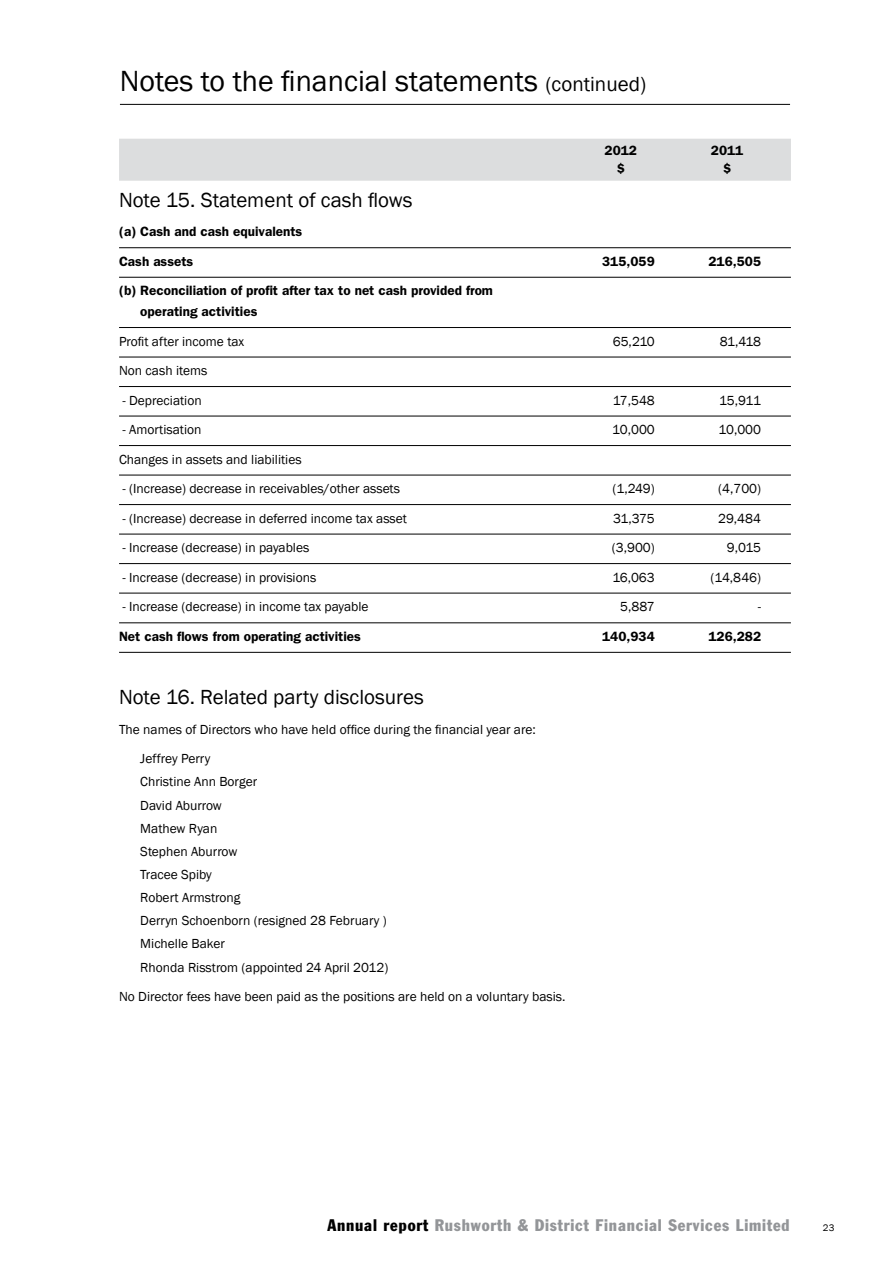
<style>
.page{position:relative;width:893px;height:1263px;background:#fff}
.page>*{position:absolute;margin:0;border:0;box-sizing:border-box;transform-origin:0 0}
.t1{font:30px "Franklin Gothic";color:#000}
.t2{font:21px "Franklin Gothic";color:#000}
.t3{font:condensed 16.5px "Franklin Gothic";letter-spacing:.05em;color:#939598}
.t4{font:13.5px/23.1px "Franklin Gothic";color:#000}
.t5{font:600 13.5px/29.5px "Franklin Gothic";color:#000}
.t6{font:9.75px "Franklin Gothic";color:#000}
.s1{font-size:21px}
.s2{color:#000}
</style>
<div class="page">
<div style="left:119px;top:139px;width:672px;height:42px;background:#dcddde"></div>
<hr style="left:119px;top:247px;width:672px;height:1px;background:#000">
<hr style="left:119px;top:277px;width:672px;height:1px;background:#000">
<hr style="left:119px;top:327px;width:672px;height:1px;background:#000">
<hr style="left:119px;top:357px;width:672px;height:1px;background:#000">
<hr style="left:119px;top:386px;width:672px;height:1px;background:#000">
<hr style="left:119px;top:416px;width:672px;height:1px;background:#000">
<hr style="left:119px;top:445px;width:672px;height:1px;background:#000">
<hr style="left:119px;top:475px;width:672px;height:1px;background:#000">
<hr style="left:119px;top:504px;width:672px;height:1px;background:#000">
<hr style="left:119px;top:534px;width:672px;height:1px;background:#000">
<hr style="left:119px;top:563px;width:672px;height:1px;background:#000">
<hr style="left:119px;top:593px;width:672px;height:1px;background:#000">
<hr style="left:119px;top:622px;width:672px;height:1px;background:#000">
<hr style="left:119px;top:652px;width:672px;height:1px;background:#000">
<hr style="left:120px;top:104px;width:670px;height:1px;background:#000">
<h1 class="t1" style="left:120px;top:63px;width:528px">Notes to the financial statements <span class="s1">(continued)</span></h1>
<h2 class="t2" style="left:119px;top:187px;width:295px">Note 15. Statement of cash flows</h2>
<p class="t5" style="left:119px;top:217px;width:185px">(a) Cash and cash equivalents<br>Cash assets</p>
<p class="t5" style="left:605px;top:135px;width:34px">2012</p>
<p class="t5" style="left:711px;top:135px;width:34px">2011</p>
<p class="t5" style="left:617px;top:153px;width:10px">$</p>
<p class="t5" style="left:723px;top:153px;width:10px">$</p>
<p class="t5" style="left:602px;top:246px;width:54px">315,059</p>
<p class="t5" style="left:708px;top:246px;width:54px">216,505</p>
<p class="t5" style="left:140px;top:280px;width:354px;line-height:21px;text-indent:-21px">(b) Reconciliation of profit after tax to net cash provided from operating activities</p>
<p class="t4" style="left:119px;top:330px;width:127px">Profit after income tax</p>
<p class="t4" style="left:613px;top:330px;width:44px">65,210</p>
<p class="t4" style="left:720px;top:330px;width:43px">81,418</p>
<p class="t4" style="left:119px;top:359px;width:90px">Non cash items</p>
<p class="t4" style="left:122px;top:389px;width:81px">- Depreciation</p>
<p class="t4" style="left:613px;top:389px;width:44px">17,548</p>
<p class="t4" style="left:719px;top:389px;width:43px">15,911</p>
<p class="t4" style="left:122px;top:418px;width:81px">- Amortisation</p>
<p class="t4" style="left:612px;top:418px;width:44px">10,000</p>
<p class="t4" style="left:719px;top:418px;width:44px">10,000</p>
<p class="t4" style="left:119px;top:448px;width:184px">Changes in assets and liabilities</p>
<p class="t4" style="left:122px;top:477px;width:279px">- (Increase) decrease in receivables/other assets</p>
<p class="t4" style="left:613px;top:477px;width:44px">(1,249)</p>
<p class="t4" style="left:718px;top:477px;width:44px">(4,700)</p>
<p class="t4" style="left:122px;top:507px;width:286px">- (Increase) decrease in deferred income tax asset</p>
<p class="t4" style="left:613px;top:507px;width:43px">31,375</p>
<p class="t4" style="left:718px;top:507px;width:45px">29,484</p>
<p class="t4" style="left:122px;top:536px;width:188px">- Increase (decrease) in payables</p>
<p class="t4" style="left:612px;top:536px;width:44px">(3,900)</p>
<p class="t4" style="left:727px;top:536px;width:36px">9,015</p>
<p class="t4" style="left:122px;top:566px;width:195px">- Increase (decrease) in provisions</p>
<p class="t4" style="left:612px;top:566px;width:44px">16,063</p>
<p class="t4" style="left:711px;top:566px;width:52px">(14,846)</p>
<p class="t4" style="left:122px;top:595px;width:248px">- Increase (decrease) in income tax payable</p>
<p class="t4" style="left:620px;top:595px;width:36px">5,887</p>
<p class="t4" style="left:758px;top:595px;width:5px">-</p>
<p class="t5" style="left:119px;top:621px;width:243px">Net cash flows from operating activities</p>
<p class="t5" style="left:602px;top:621px;width:54px">140,934</p>
<p class="t5" style="left:708px;top:621px;width:54px">126,282</p>
<h2 class="t2" style="left:119px;top:684px;width:306px">Note 16. Related party disclosures</h2>
<p class="t4" style="left:140px;top:715px;width:397px;line-height:29.5px;text-indent:-21px">The names of Directors who have held office during the financial year are:<br>Jeffrey Perry</p>
<p class="t4" style="left:140px;top:771px;width:250px">Christine Ann Borger<br>David Aburrow<br>Mathew Ryan<br>Stephen Aburrow<br>Tracee Spiby<br>Robert Armstrong<br>Derryn Schoenborn (resigned 28 February )<br>Michelle Baker<br>Rhonda Risstrom (appointed 24 April 2012)</p>
<p class="t4" style="left:119px;top:985px;width:448px">No Director fees have been paid as the positions are held on a voluntary basis.</p>
<p class="t3" style="left:327px;top:1214px;width:464px"><span class="s2">Annual report</span> Rushworth &amp; District Financial Services Limited</p>
<p class="t6" style="left:823px;top:1222px;width:13px">23</p>
</div>
